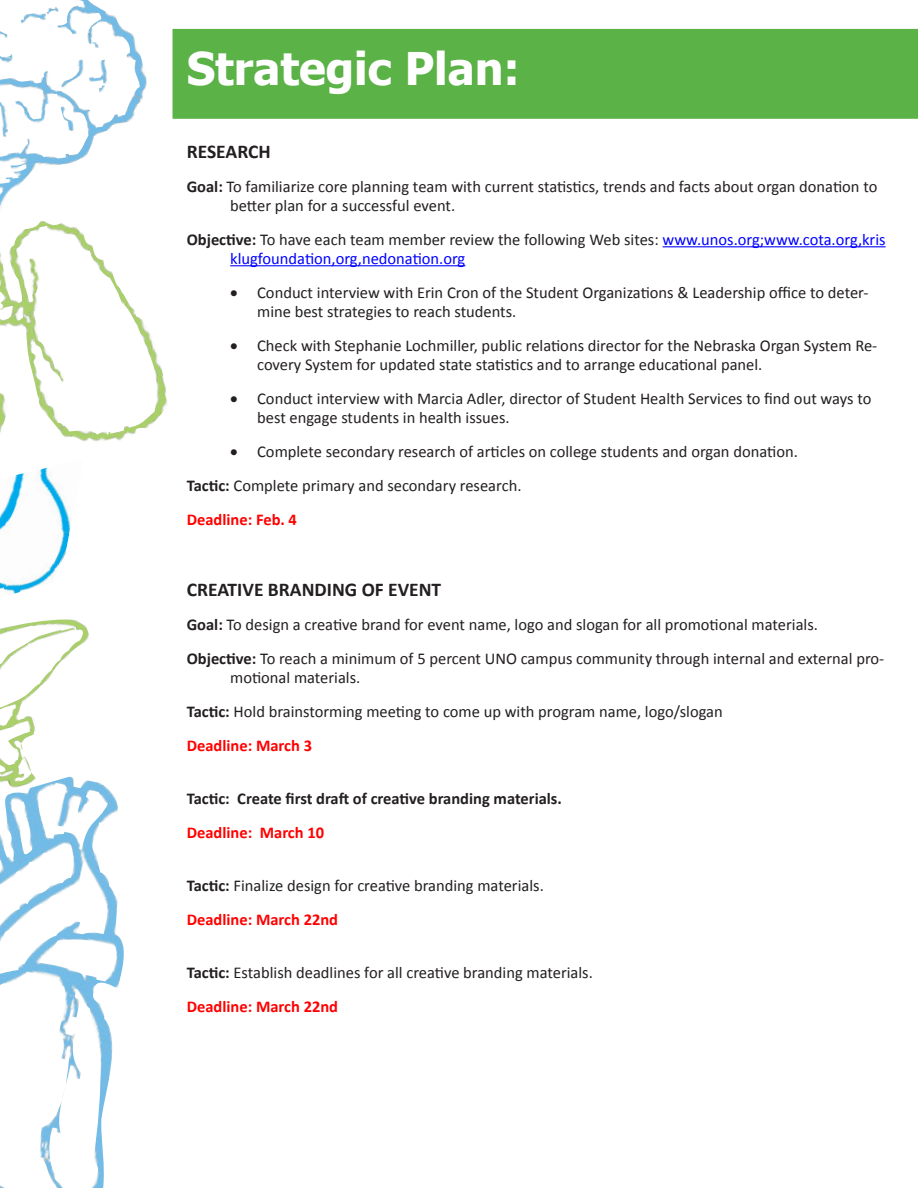
<style>
.page{position:relative;width:918px;height:1188px;background:#fff}
.page>*{position:absolute;margin:0;border:0;box-sizing:border-box;transform-origin:0 0}
.t1{font:700 45px "Tahoma";color:#fff}
.t2{font:700 19.5px "Calibri";color:#231f20}
.t3{font:16.5px/18.9px "Calibri";color:#231f20}
.t4{font:16.5px/19px "Calibri";color:#00f}
.t5{font:700 16.5px "Calibri";color:#f00}
.t6{font:700 16.5px "Calibri";color:#231f20}
.s1{font-weight:700}
.s2{font-weight:700;color:#231f20}
.s3{color:#231f20}
</style>
<div class="page">
<img style="left:0;top:0;width:147px;height:197px">
<img style="left:0;top:221px;width:168px;height:214px">
<img style="left:0;top:797px;width:124px;height:391px">
<svg style="left:0;top:430px;width:126px;height:367px"></svg>
<img style="left:0;top:620px;width:92px;height:168px">
<div style="left:172px;top:28px;width:746px;height:91px;background:#5bb246"></div>
<hr style="left:663px;top:246px;width:223px;height:1px;background:#00f">
<hr style="left:230px;top:265px;width:235px;height:1px;background:#00f">
<p class="t1" style="left:187px;top:38px;width:335px">Strategic Plan:</p>
<p class="t2" style="left:187px;top:139px;width:86px">RESEARCH</p>
<p class="t3" style="left:230px;top:176px;width:649px;text-indent:-43px"><span class="s1">Goal:</span> To familiarize core planning team with current statistics, trends and facts about organ donation to better plan for a successful event.</p>
<p class="t4" style="left:230px;top:229px;width:657px;text-indent:-43px"><span class="s2">Objective:</span> <span class="s3">To have each team member review the following Web sites:</span> www.unos.org;www.cota.org,kris klugfoundation,org,nedonation.org</p>
<p class="t3" style="left:257px;top:282px;width:613px;text-indent:-27px">• Conduct interview with Erin Cron of the Student Organizations &amp; Leadership office to deter&shy;mine best strategies to reach students.</p>
<p class="t3" style="left:257px;top:335px;width:622px;text-indent:-27px">• Check with Stephanie Lochmiller, public relations director for the Nebraska Organ System Re&shy;covery System for updated state statistics and to arrange educational panel.</p>
<p class="t3" style="left:257px;top:388px;width:616px;text-indent:-27px">• Conduct interview with Marcia Adler, director of Student Health Services to find out ways to best engage students in health issues.</p>
<p class="t3" style="left:230px;top:441px;width:569px">• Complete secondary research of articles on college students and organ donation.</p>
<p class="t3" style="left:187px;top:475px;width:336px"><span class="s1">Tactic:</span> Complete primary and secondary research.</p>
<p class="t5" style="left:187px;top:509px;width:112px">Deadline: Feb. 4</p>
<p class="t2" style="left:187px;top:578px;width:256px">CREATIVE BRANDING OF EVENT</p>
<p class="t3" style="left:187px;top:614px;width:633px"><span class="s1">Goal:</span> To design a creative brand for event name, logo and slogan for all promotional materials.</p>
<p class="t3" style="left:230px;top:648px;width:656px;text-indent:-43px"><span class="s1">Objective:</span> To reach a minimum of 5 percent UNO campus community through internal and external pro&shy;motional materials.</p>
<p class="t3" style="left:187px;top:701px;width:538px"><span class="s1">Tactic:</span> Hold brainstorming meeting to come up with program name, logo/slogan</p>
<p class="t5" style="left:187px;top:735px;width:127px">Deadline: March 3</p>
<p class="t6" style="left:187px;top:788px;width:377px">Tactic: Create first draft of creative branding materials.</p>
<p class="t5" style="left:187px;top:822px;width:139px">Deadline: March 10</p>
<p class="t3" style="left:187px;top:875px;width:359px"><span class="s1">Tactic:</span> Finalize design for creative branding materials.</p>
<p class="t5" style="left:187px;top:909px;width:153px">Deadline: March 22nd</p>
<p class="t3" style="left:187px;top:962px;width:408px"><span class="s1">Tactic:</span> Establish deadlines for all creative branding materials.</p>
<p class="t5" style="left:187px;top:996px;width:153px">Deadline: March 22nd</p>
</div>
